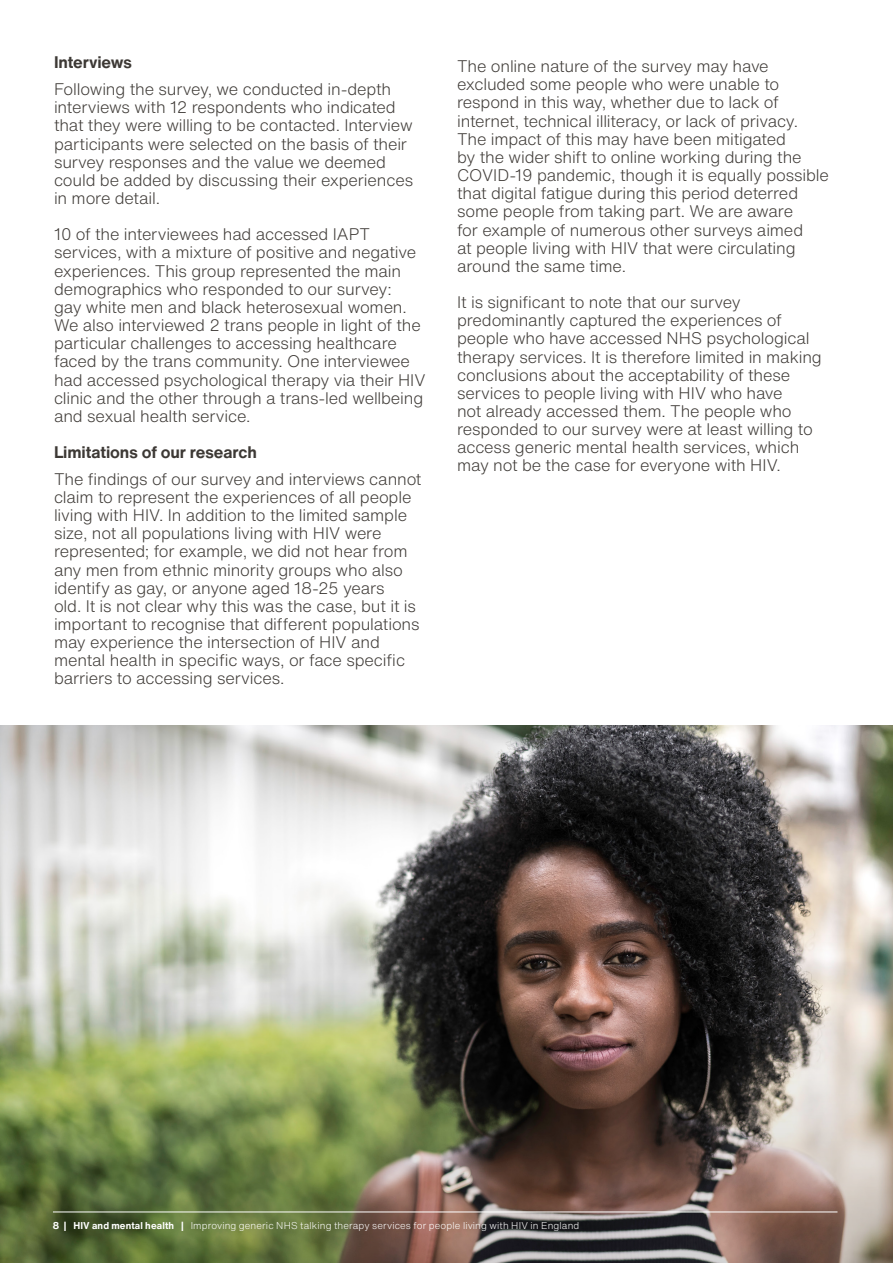
<style>
.page{position:relative;width:893px;height:1263px;background:#fff}
.page>*{position:absolute;margin:0;border:0;box-sizing:border-box;transform-origin:0 0}
.t1{font:300 16.5px/18.1px "Helvetica Now Text";letter-spacing:-.01em;color:#3d3935}
.t2{font:700 16.5px "Helvetica Now Text";letter-spacing:-.01em;color:#3d3935}
.t3{font:300 9.75px "Helvetica Now Text";letter-spacing:.01em;color:#fff}
.s1{font-weight:700}
</style>
<div class="page">
<img style="left:0;top:726px;width:893px;height:127px">
<img style="left:0;top:853px;width:893px;height:410px">
<hr style="left:53px;top:1212px;width:784px;height:1px;background:#fff">
<p class="t2" style="left:54px;top:50px;width:80px">Interviews</p>
<p class="t1" style="left:54px;top:80px;width:361px">Following the survey, we conducted in-depth interviews with 12 respondents who indicated that they were willing to be contacted. Interview participants were selected on the basis of their survey responses and the value we deemed could be added by discussing their experiences in more detail.</p>
<p class="t1" style="left:54px;top:225px;width:373px">10 of the interviewees had accessed IAPT services, with a mixture of positive and negative experiences. This group represented the main demographics who responded to our survey:<br>gay white men and black heterosexual women.<br>We also interviewed 2 trans people in light of the particular challenges to accessing healthcare faced by the trans community. One interviewee had accessed psychological therapy via their HIV clinic and the other through a trans-led wellbeing and sexual health service.</p>
<p class="t2" style="left:54px;top:440px;width:204px">Limitations of our research</p>
<p class="t1" style="left:54px;top:469px;width:369px">The findings of our survey and interviews cannot claim to represent the experiences of all people living with HIV. In addition to the limited sample size, not all populations living with HIV were represented; for example, we did not hear from any men from ethnic minority groups who also identify as gay, or anyone aged 18-25 years<br>old. It is not clear why this was the case, but it is important to recognise that different populations may experience the intersection of HIV and mental health in specific ways, or face specific barriers to accessing services.</p>
<p class="t1" style="left:457px;top:57px;width:373px">The online nature of the survey may have excluded some people who were unable to respond in this way, whether due to lack of internet, technical illiteracy, or lack of privacy.<br>The impact of this may have been mitigated<br>by the wider shift to online working during the COVID-19 pandemic, though it is equally possible that digital fatigue during this period deterred some people from taking part. We are aware<br>for example of numerous other surveys aimed<br>at people living with HIV that were circulating around the same time.</p>
<p class="t1" style="left:457px;top:293px;width:366px">It is significant to note that our survey predominantly captured the experiences of people who have accessed NHS psychological therapy services. It is therefore limited in making conclusions about the acceptability of these services to people living with HIV who have<br>not already accessed them. The people who responded to our survey were at least willing to access generic mental health services, which may not be the case for everyone with HIV.</p>
<p class="t3" style="left:53px;top:1218px;width:528px"><span class="s1">8 | HIV and mental health |</span> Improving generic NHS talking therapy services for people living with HIV in England</p>
</div>
